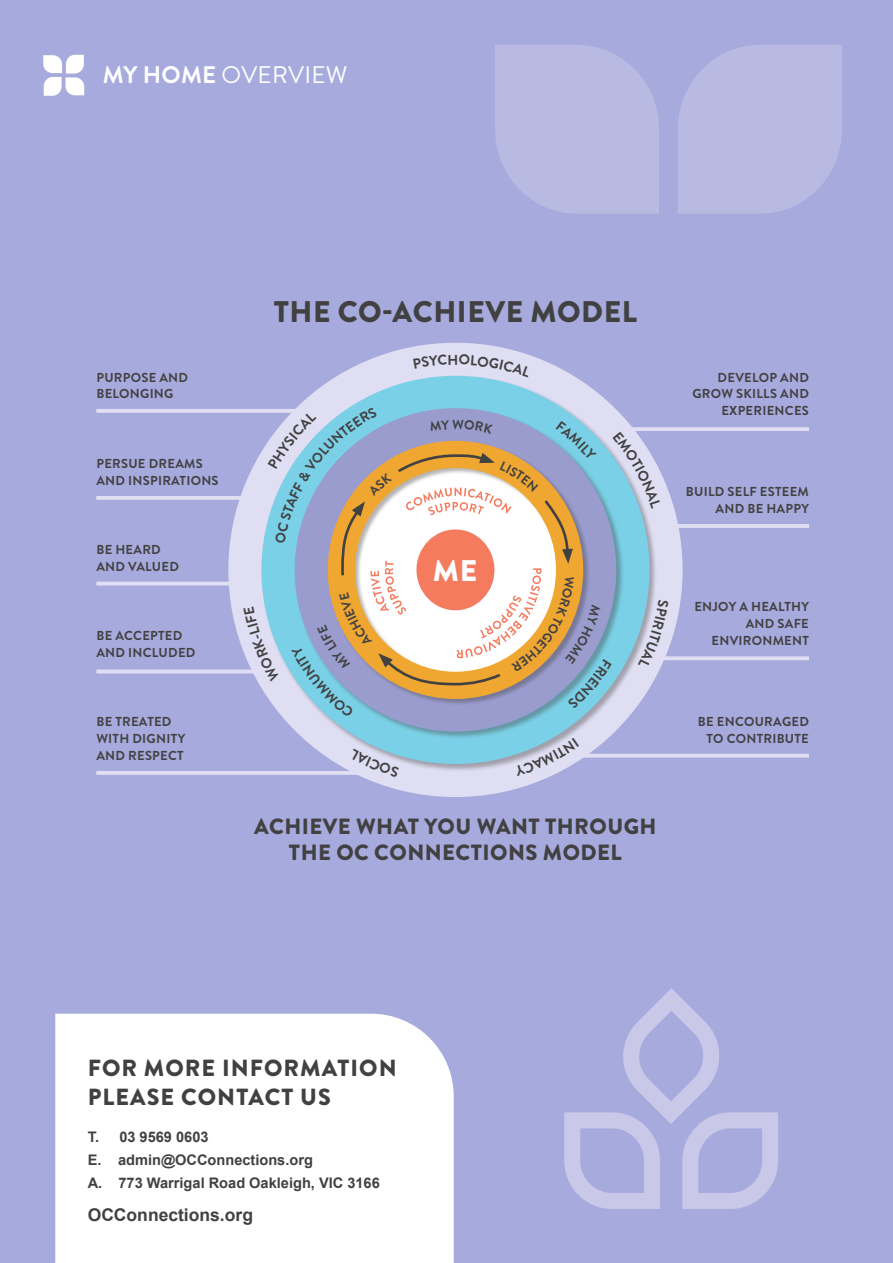
<style>
.page{position:relative;width:893px;height:1263px;background:#a7aadc}
.page>*{position:absolute;margin:0;border:0;box-sizing:border-box;transform-origin:0 0}
.t1{font:900 29.85px "Brandon Grotesque";letter-spacing:.02em;color:#414142}
.t2{font:900 29.85px "Brandon Grotesque";color:#fff}
.t3{font:24px "Brandon Grotesque";letter-spacing:.01em;color:#fff}
.t4{font:900 23.4px/29.1px "Brandon Grotesque";letter-spacing:.045em;color:#414142}
.t5{font:900 22.05px/26px "Brandon Grotesque";letter-spacing:.02em;color:#414142;text-align:center}
.t6{font:700 17.55px "Arial";color:#414142}
.t7{font:700 14.55px/23.1px "Arial";color:#414142}
.t8{font:700 12.9px/16.8px "Brandon Grotesque";letter-spacing:.02em;color:#414142}
.s1{font-weight:700}
</style>
<div class="page">
<div style="left:55px;top:1014px;width:399px;height:249px;background:#fff"></div>
<svg style="left:564px;top:988px;width:214px;height:221px"></svg>
<svg style="left:495px;top:45px;width:164px;height:169px"></svg>
<svg style="left:678px;top:45px;width:164px;height:169px"></svg>
<svg style="left:43px;top:55px;width:41px;height:41px"></svg>
<div style="left:228px;top:343px;width:455px;height:454px;background:#dfdef2;border-radius:50%"></div>
<div style="left:261px;top:375px;width:396px;height:397px;background:#454242;opacity:.4"></div>
<div style="left:261px;top:376px;width:388px;height:388px;background:#7ad0e6;border-radius:50%"></div>
<div style="left:294px;top:408px;width:330px;height:331px;background:#454242;opacity:.4"></div>
<hr style="left:96px;top:409px;width:211px;height:4px;background:#dfdef2">
<hr style="left:614px;top:427px;width:195px;height:4px;background:#dfdef2">
<hr style="left:677px;top:524px;width:132px;height:4px;background:#dfdef2">
<svg style="left:669px;top:656px;width:140px;height:4px"></svg>
<svg style="left:579px;top:754px;width:230px;height:4px"></svg>
<hr style="left:96px;top:496px;width:169px;height:4px;background:#dfdef2">
<hr style="left:96px;top:582px;width:149px;height:3px;background:#dfdef2">
<svg style="left:96px;top:669px;width:148px;height:4px"></svg>
<hr style="left:96px;top:771px;width:313px;height:4px;background:#dfdef2">
<svg style="left:413px;top:354px;width:118px;height:24px"></svg>
<svg style="left:515px;top:738px;width:64px;height:38px"></svg>
<svg style="left:349px;top:748px;width:50px;height:29px"></svg>
<svg style="left:244px;top:407px;width:425px;height:311px"></svg>
<h2 class="t3" style="left:103px;top:59px;width:246px"><span class="s1">MY HOME</span> OVERVIEW</h2>
<h1 class="t1" style="left:274px;top:290px;width:365px">THE CO-ACHIEVE MODEL</h1>
<p class="t8" style="left:96px;top:369px;width:93px">PURPOSE AND<br>BELONGING</p>
<p class="t8" style="left:692px;top:369px;width:118px;text-align:right">DEVELOP AND<br>GROW SKILLS AND<br>EXPERIENCES</p>
<p class="t8" style="left:96px;top:455px;width:124px">PERSUE DREAMS<br>AND INSPIRATIONS</p>
<p class="t8" style="left:96px;top:541px;width:84px">BE HEARD<br>AND VALUED</p>
<p class="t8" style="left:96px;top:627px;width:101px">BE ACCEPTED<br>AND INCLUDED</p>
<p class="t8" style="left:96px;top:713px;width:90px">BE TREATED<br>WITH DIGNITY<br>AND RESPECT</p>
<h1 class="t2" style="left:433px;top:550px;width:46px">ME</h1>
<h3 class="t5" style="left:254px;top:814px;width:404px">ACHIEVE WHAT YOU WANT THROUGH<br>THE OC CONNECTIONS MODEL</h3>
<p class="t8" style="left:686px;top:484px;width:125px;text-align:right">BUILD SELF ESTEEM<br>AND BE HAPPY</p>
<p class="t8" style="left:694px;top:599px;width:116px;text-align:right">ENJOY A HEALTHY<br>AND SAFE<br>ENVIRONMENT</p>
<p class="t8" style="left:698px;top:713px;width:113px;text-align:right">BE ENCOURAGED<br>TO CONTRIBUTE</p>
<h3 class="t4" style="left:88px;top:1054px;width:310px">FOR MORE INFORMATION<br>PLEASE CONTACT US</h3>
<p class="t7" style="left:88px;top:1126px;width:294px">T. 03 9569 0603<br>E. admin@OCConnections.org<br>A. 773 Warrigal Road Oakleigh, VIC 3166</p>
<h3 class="t6" style="left:88px;top:1203px;width:167px">OCConnections.org</h3>
</div>
